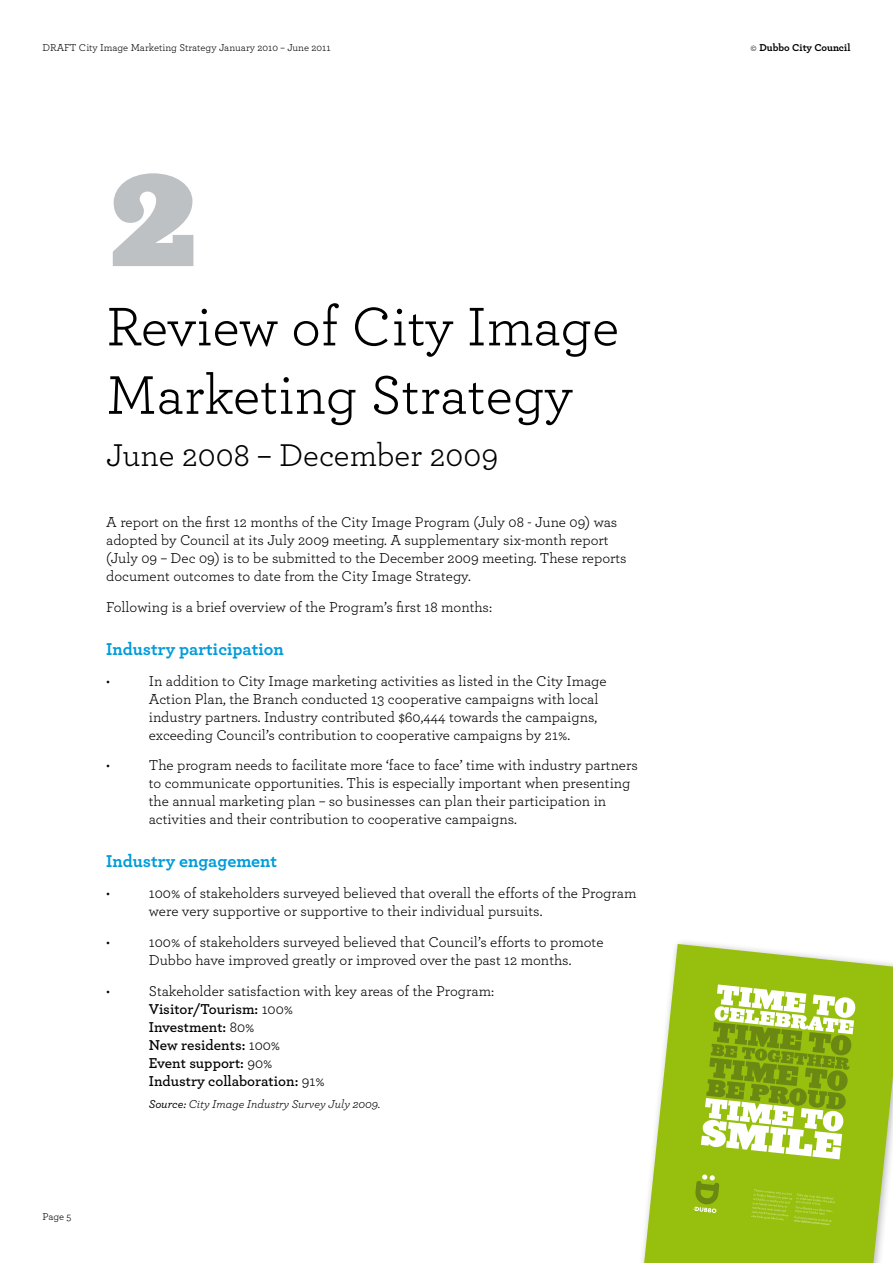
<style>
.page{position:relative;width:893px;height:1263px;background:#fff}
.page>*{position:absolute;margin:0;border:0;box-sizing:border-box;transform-origin:0 0}
.t1{font:900 120px "Ziggurat";color:#bdc1c4}
.t2{font:57px/68.4px "Archer";color:#000}
.t3{font:33px "Archer";color:#000}
.t4{font:700 18px "Archer";color:#009cda}
.t5{font:15px/18px "Archer";color:#000}
.t6{font:600 15px/18px "Archer";color:#000}
.t7{font:italic 12px "Archer";color:#000}
.t8{font:10.5px "Archer";color:#000}
.t9{font:700 10.5px "Archer";color:#000}
.s1{font-weight:400}
.s2{font-weight:500}
</style>
<div class="page">
<svg style="left:644px;top:944px;width:249px;height:319px"></svg>
<svg style="left:655px;top:1104px;width:3px;height:4px"></svg>
<svg style="left:889px;top:1129px;width:4px;height:3px"></svg>
<svg style="left:692px;top:944px;width:36px;height:3px"></svg>
<svg style="left:855px;top:956px;width:38px;height:9px"></svg>
<p class="t8" style="left:43px;top:41px;width:290px">DRAFT City Image Marketing Strategy January 2010 – June 2011</p>
<p class="t9" style="left:751px;top:41px;width:101px"><span class="s1">©</span> Dubbo City Council</p>
<h1 class="t1" style="left:106px;top:151px;width:95px">2</h1>
<h2 class="t2" style="left:106px;top:291px;width:514px">Review of City Image<br>Marketing Strategy</h2>
<h3 class="t3" style="left:106px;top:434px;width:394px">June 2008 – December 2009</h3>
<p class="t5" style="left:106px;top:513px;width:522px">A report on the first 12 months of the City Image Program (July 08 - June 09) was adopted by Council at its July 2009 meeting. A supplementary six-month report (July 09 – Dec 09) is to be submitted to the December 2009 meeting. These reports document outcomes to date from the City Image Strategy.</p>
<p class="t5" style="left:106px;top:598px;width:387px">Following is a brief overview of the Program’s first 18 months:</p>
<p class="t4" style="left:106px;top:638px;width:179px">Industry participation</p>
<p class="t5" style="left:106px;top:671px;width:5px">•</p>
<p class="t5" style="left:149px;top:671px;width:459px">In addition to City Image marketing activities as listed in the City Image Action Plan, the Branch conducted 13 cooperative campaigns with local industry partners. Industry contributed $60,444 towards the campaigns, exceeding Council’s contribution to cooperative campaigns by 21%.</p>
<p class="t5" style="left:106px;top:756px;width:5px">•</p>
<p class="t5" style="left:149px;top:756px;width:490px">The program needs to facilitate more ‘face to face’ time with industry partners to communicate opportunities. This is especially important when presenting the annual marketing plan – so businesses can plan their participation in activities and their contribution to cooperative campaigns.</p>
<p class="t4" style="left:106px;top:850px;width:172px">Industry engagement</p>
<p class="t5" style="left:106px;top:884px;width:5px">•</p>
<p class="t5" style="left:149px;top:884px;width:489px">100% of stakeholders surveyed believed that overall the efforts of the Program were very supportive or supportive to their individual pursuits.</p>
<p class="t5" style="left:106px;top:932px;width:5px">•</p>
<p class="t5" style="left:149px;top:932px;width:456px">100% of stakeholders surveyed believed that Council’s efforts to promote<br>Dubbo have improved greatly or improved over the past 12 months.</p>
<p class="t5" style="left:106px;top:981px;width:5px">•</p>
<p class="t6" style="left:149px;top:981px;width:347px"><span class="s1">Stakeholder satisfaction with key areas of the Program:<br></span>Visitor/Tourism: <span class="s1">100%<br></span>Investment: <span class="s1">80%<br></span>New residents: <span class="s1">100%<br></span>Event support: <span class="s1">90%<br></span>Industry collaboration: <span class="s1">91%</span></p>
<p class="t7" style="left:149px;top:1097px;width:233px"><span class="s2">Source:</span> City Image Industry Survey July 2009.</p>
<p class="t8" style="left:43px;top:1210px;width:31px">Page 5</p>
</div>
